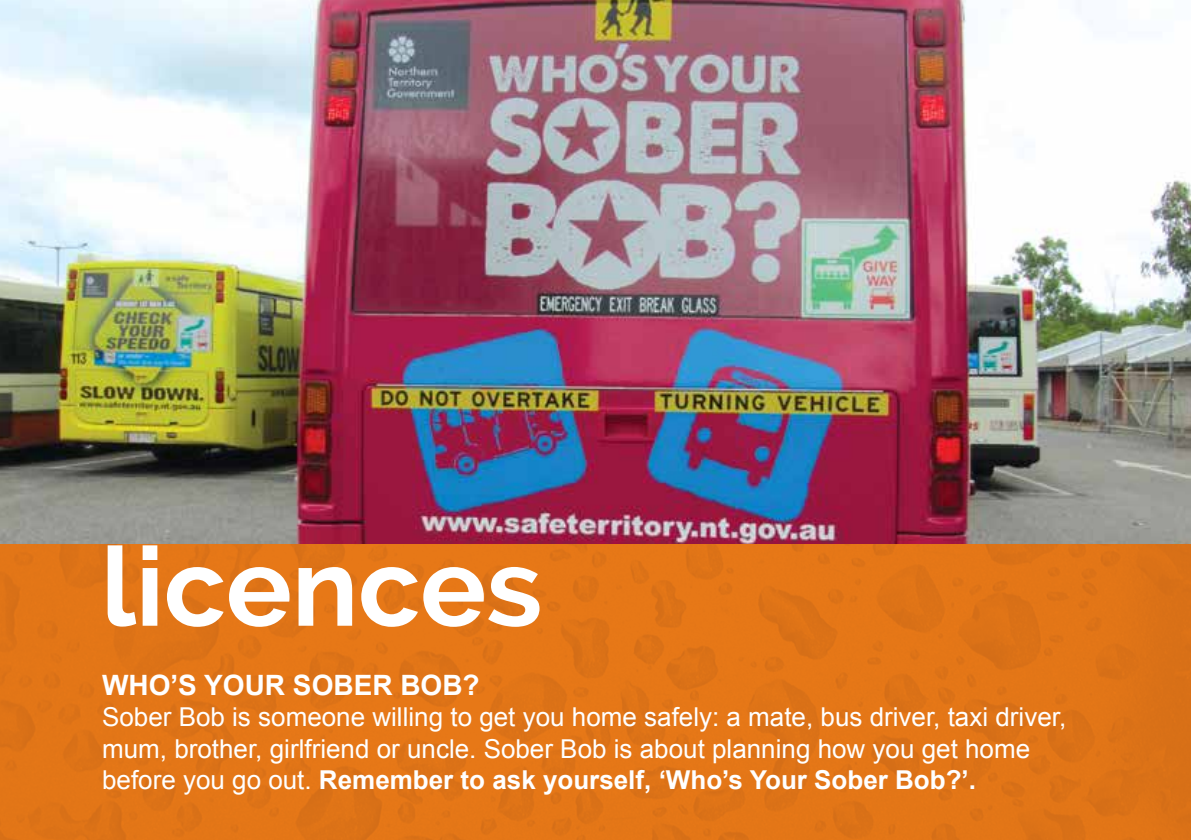
<style>
.page{position:relative;width:1191px;height:840px;background:#fff}
.page>*{position:absolute;margin:0;border:0;box-sizing:border-box;transform-origin:0 0}
.t1{font:700 110px "Raleway";color:#fff}
.t2{font:700 28px "Arial";color:#fff}
.t3{font:26px/31.2px "Arial";color:#fff}
.s1{font-weight:700}
</style>
<div class="page">
<img style="left:0;top:0;width:1191px;height:544px">
<div style="left:0;top:544px;width:1191px;height:295px;background:#e37617"></div>
<h1 class="t1" style="left:101px;top:524px;width:442px">licences</h1>
<p class="t2" style="left:102px;top:666px;width:379px">WHO’S YOUR SOBER BOB?</p>
<p class="t3" style="left:102px;top:701px;width:965px">Sober Bob is someone willing to get you home safely: a mate, bus driver, taxi driver, mum, brother, girlfriend or uncle. Sober Bob is about planning how you get home before you go out. <span class="s1">Remember to ask yourself, ‘Who’s Your Sober Bob?’.</span></p>
</div>
